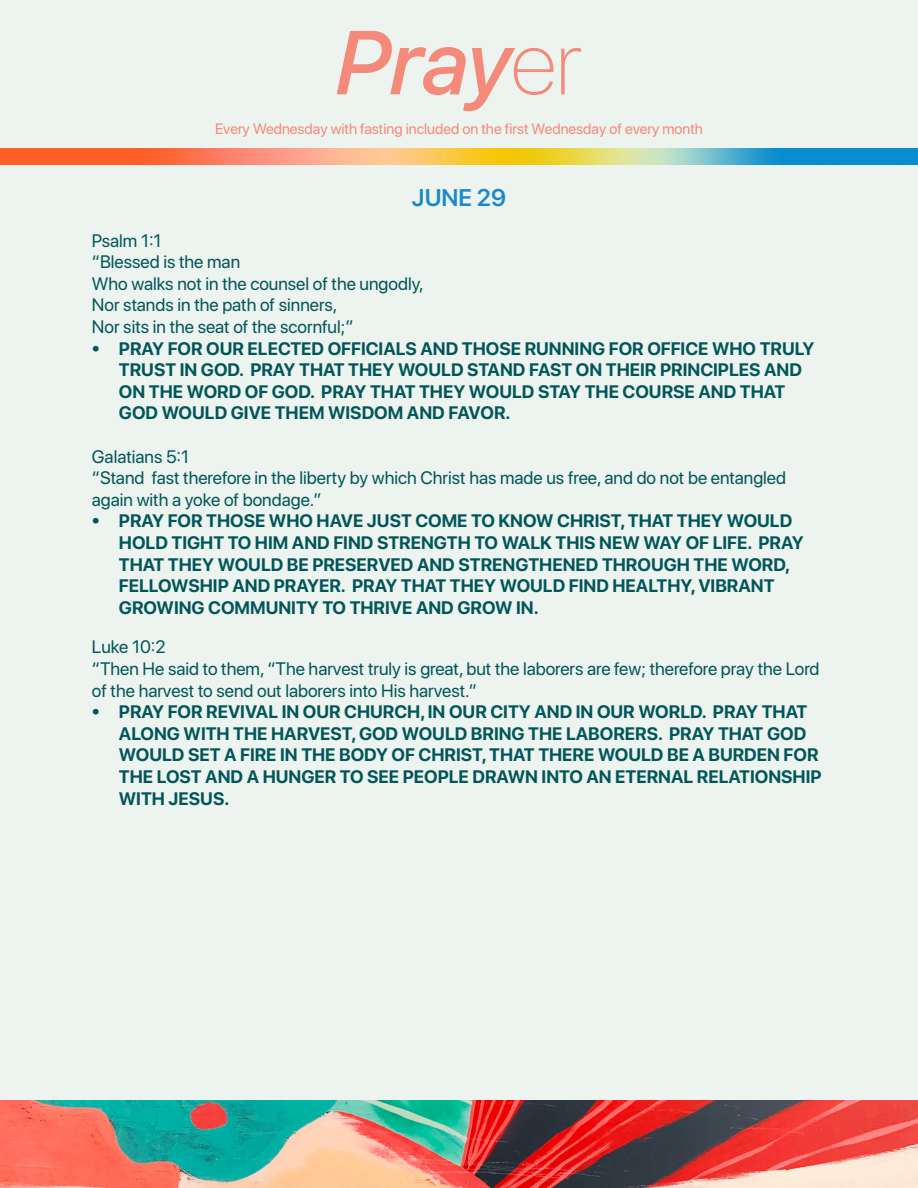
<style>
.page{position:relative;width:918px;height:1188px;background:#edf3ee}
.page>*{position:absolute;margin:0;border:0;box-sizing:border-box;transform-origin:0 0}
.t1{font:italic 500 90px "SF Pro Display";color:#f48a79}
.t2{font:600 24px "SF Pro Display";color:#1b88c9}
.t3{font:700 18px/21.6px "SF Pro Display";color:#005659}
.t4{font:18px/21.6px "SF Pro Display";color:#005659}
.t5{font:15px "SF Pro Display";color:#f48a79}
.s1{font-weight:100;font-style:normal}
</style>
<div class="page">
<img style="left:0;top:1101px;width:918px;height:87px">
<img style="left:0;top:148px;width:918px;height:16px">
<h1 class="t1" style="left:336px;top:-2px;width:248px">Pray<span class="s1">er</span></h1>
<p class="t5" style="left:215px;top:120px;width:489px">Every Wednesday with fasting included on the first Wednesday of every month</p>
<p class="t2" style="left:412px;top:184px;width:96px">JUNE 29</p>
<p class="t4" style="left:92px;top:230px;width:71px">Psalm 1:1</p>
<p class="t4" style="left:92px;top:251px;width:150px">“Blessed is the man</p>
<p class="t4" style="left:92px;top:273px;width:333px">Who walks not in the counsel of the ungodly,</p>
<p class="t4" style="left:92px;top:294px;width:247px">Nor stands in the path of sinners,</p>
<p class="t4" style="left:92px;top:316px;width:263px">Nor sits in the seat of the scornful;”</p>
<p class="t3" style="left:119px;top:338px;width:697px;text-indent:-27px">• PRAY FOR OUR ELECTED OFFICIALS AND THOSE RUNNING FOR OFFICE WHO TRULY TRUST IN GOD. PRAY THAT THEY WOULD STAND FAST ON THEIR PRINCIPLES AND ON THE WORD OF GOD. PRAY THAT THEY WOULD STAY THE COURSE AND THAT GOD WOULD GIVE THEM WISDOM AND FAVOR.</p>
<p class="t4" style="left:92px;top:446px;width:99px">Galatians 5:1</p>
<p class="t4" style="left:92px;top:467px;width:696px">“Stand fast therefore in the liberty by which Christ has made us free, and do not be entangled again with a yoke of bondage.”</p>
<p class="t3" style="left:119px;top:510px;width:686px;text-indent:-27px">• PRAY FOR THOSE WHO HAVE JUST COME TO KNOW CHRIST, THAT THEY WOULD HOLD TIGHT TO HIM AND FIND STRENGTH TO WALK THIS NEW WAY OF LIFE. PRAY THAT THEY WOULD BE PRESERVED AND STRENGTHENED THROUGH THE WORD, FELLOWSHIP AND PRAYER. PRAY THAT THEY WOULD FIND HEALTHY, VIBRANT GROWING COMMUNITY TO THRIVE AND GROW IN.</p>
<p class="t4" style="left:92px;top:636px;width:75px">Luke 10:2</p>
<p class="t4" style="left:92px;top:658px;width:729px">“Then He said to them, “The harvest truly is great, but the laborers are few; therefore pray the Lord of the harvest to send out laborers into His harvest.”</p>
<p class="t3" style="left:119px;top:701px;width:704px;text-indent:-27px">• PRAY FOR REVIVAL IN OUR CHURCH, IN OUR CITY AND IN OUR WORLD. PRAY THAT ALONG WITH THE HARVEST, GOD WOULD BRING THE LABORERS. PRAY THAT GOD WOULD SET A FIRE IN THE BODY OF CHRIST, THAT THERE WOULD BE A BURDEN FOR THE LOST AND A HUNGER TO SEE PEOPLE DRAWN INTO AN ETERNAL RELATIONSHIP WITH JESUS.</p>
</div>
